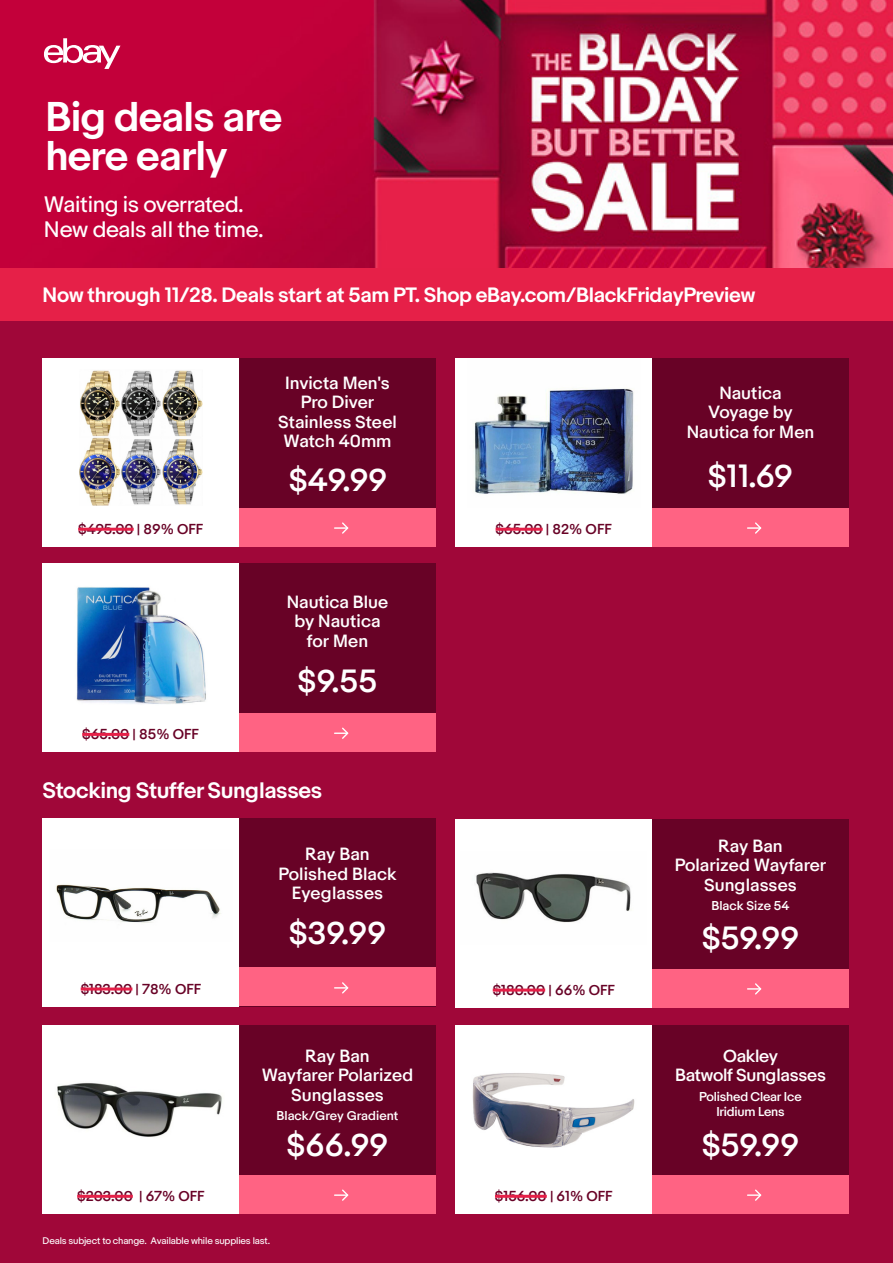
<style>
.page{position:relative;width:893px;height:1263px;background:#fff}
.page>*{position:absolute;margin:0;border:0;box-sizing:border-box;transform-origin:0 0}
.t1{font:600 39px/39px "Market Sans";letter-spacing:-.02em;color:#fff}
.t2{font:500 30px "Market Sans";letter-spacing:-.015em;color:#fff}
.t3{font:21px/25.5px "Market Sans";letter-spacing:-.02em;color:#fff}
.t4{font:600 21px "Market Sans";letter-spacing:-.02em;color:#fff}
.t5{font:600 19.5px "Market Sans";letter-spacing:-.02em;color:#fff}
.t6{font:500 16.5px/19.5px "Market Sans";color:#fff;text-align:center}
.t7{font:500 16.5px/19.5px "Market Sans";letter-spacing:-.02em;color:#fff;text-align:center}
.t8{font:500 13.5px "Market Sans";color:#680226}
.t9{font:500 12px "Market Sans";color:#fff}
.t10{font:500 12px/15px "Market Sans";letter-spacing:-.02em;color:#fff;text-align:center}
.t11{font:9px "Market Sans";letter-spacing:-.02em;color:#fff}
</style>
<div class="page">
<div style="left:0;top:279px;width:893px;height:984px;background:#a00739"></div>
<div style="left:0;top:268px;width:893px;height:53px;background:#e62048"></div>
<img style="left:0;top:0;width:893px;height:268px">
<svg style="left:44px;top:38px;width:76px;height:31px"></svg>
<div style="left:239px;top:358px;width:197px;height:188px;background:#680226"></div>
<div style="left:239px;top:508px;width:197px;height:38px;background:#ff6383"></div>
<svg style="left:335px;top:522px;width:13px;height:12px"></svg>
<div style="left:43px;top:358px;width:196px;height:188px;background:#fff"></div>
<img style="left:79px;top:370px;width:124px;height:135px">
<hr style="left:78px;top:528px;width:56px;height:3px;background:#e62048">
<div style="left:239px;top:1025px;width:197px;height:188px;background:#680226"></div>
<div style="left:239px;top:1175px;width:197px;height:38px;background:#ff6383"></div>
<svg style="left:335px;top:1189px;width:13px;height:12px"></svg>
<div style="left:43px;top:1025px;width:196px;height:188px;background:#fff"></div>
<img style="left:57px;top:1082px;width:165px;height:55px">
<hr style="left:77px;top:1195px;width:56px;height:3px;background:#e62048">
<div style="left:652px;top:358px;width:197px;height:188px;background:#680226"></div>
<div style="left:652px;top:508px;width:197px;height:38px;background:#ff6383"></div>
<svg style="left:748px;top:522px;width:13px;height:12px"></svg>
<div style="left:455px;top:358px;width:197px;height:188px;background:#fff"></div>
<img style="left:474px;top:388px;width:160px;height:106px">
<hr style="left:496px;top:528px;width:47px;height:3px;background:#e62048">
<div style="left:652px;top:1025px;width:197px;height:188px;background:#680226"></div>
<div style="left:652px;top:1175px;width:197px;height:38px;background:#ff6383"></div>
<svg style="left:748px;top:1189px;width:13px;height:12px"></svg>
<div style="left:455px;top:1025px;width:197px;height:188px;background:#fff"></div>
<img style="left:472px;top:1073px;width:163px;height:75px">
<hr style="left:495px;top:1195px;width:52px;height:3px;background:#e62048">
<div style="left:239px;top:563px;width:197px;height:189px;background:#680226"></div>
<div style="left:239px;top:713px;width:197px;height:39px;background:#ff6383"></div>
<svg style="left:335px;top:728px;width:13px;height:11px"></svg>
<div style="left:43px;top:563px;width:196px;height:189px;background:#fff"></div>
<img style="left:76px;top:587px;width:130px;height:117px">
<hr style="left:82px;top:733px;width:47px;height:3px;background:#e62048">
<div style="left:652px;top:819px;width:197px;height:188px;background:#680226"></div>
<div style="left:652px;top:969px;width:197px;height:38px;background:#ff6383"></div>
<svg style="left:748px;top:983px;width:13px;height:11px"></svg>
<div style="left:455px;top:819px;width:197px;height:188px;background:#fff"></div>
<img style="left:475px;top:872px;width:156px;height:51px">
<hr style="left:493px;top:988px;width:52px;height:3px;background:#e62048">
<div style="left:239px;top:818px;width:197px;height:188px;background:#680226"></div>
<div style="left:239px;top:968px;width:197px;height:38px;background:#ff6383"></div>
<svg style="left:335px;top:982px;width:13px;height:11px"></svg>
<div style="left:43px;top:818px;width:196px;height:188px;background:#fff"></div>
<img style="left:56px;top:884px;width:165px;height:39px">
<hr style="left:81px;top:987px;width:51px;height:3px;background:#e62048">
<h1 class="t1" style="left:45px;top:99px;width:238px">Big deals are here early</h1>
<p class="t3" style="left:44px;top:192px;width:221px">Waiting is overrated.<br>New deals all the time.</p>
<p class="t5" style="left:43px;top:283px;width:714px">Now through 11/28. Deals start at 5am PT. Shop eBay.com/BlackFridayPreview</p>
<p class="t6" style="left:278px;top:374px;width:120px">Invicta Men's<br>Pro Diver<br>Stainless Steel<br>Watch 40mm</p>
<p class="t6" style="left:687px;top:383px;width:129px">Nautica<br>Voyage by<br>Nautica for Men</p>
<p class="t8" style="left:78px;top:521px;width:127px">$495.00 | 89% OFF</p>
<p class="t8" style="left:82px;top:726px;width:118px">$65.00 | 85% OFF</p>
<h2 class="t2" style="left:289px;top:462px;width:100px">$49.99</h2>
<h2 class="t2" style="left:708px;top:458px;width:87px">$11.69</h2>
<p class="t6" style="left:287px;top:592px;width:103px">Nautica Blue by Nautica for Men</p>
<h2 class="t2" style="left:298px;top:663px;width:81px">$9.55</h2>
<p class="t8" style="left:496px;top:521px;width:118px">$65.00 | 82% OFF</p>
<p class="t4" style="left:43px;top:778px;width:281px">Stocking Stuffer Sunglasses</p>
<p class="t6" style="left:278px;top:845px;width:120px">Ray Ban<br>Polished Black<br>Eyeglasses</p>
<p class="t8" style="left:81px;top:980px;width:122px">$183.00 | 78% OFF</p>
<p class="t8" style="left:77px;top:1188px;width:129px">$203.00 | 67% OFF</p>
<h2 class="t2" style="left:289px;top:915px;width:99px">$39.99</h2>
<p class="t6" style="left:262px;top:1047px;width:153px">Ray Ban<br>Wayfarer Polarized<br>Sunglasses</p>
<p class="t9" style="left:277px;top:1108px;width:123px">Black/Grey Gradient</p>
<h2 class="t2" style="left:287px;top:1127px;width:103px">$66.99</h2>
<p class="t11" style="left:43px;top:1235px;width:229px">Deals subject to change. Available while supplies last.</p>
<p class="t8" style="left:493px;top:981px;width:124px">$180.00 | 66% OFF</p>
<p class="t8" style="left:495px;top:1188px;width:119px">$156.00 | 61% OFF</p>
<p class="t6" style="left:675px;top:836px;width:153px">Ray Ban<br>Polarized Wayfarer<br>Sunglasses</p>
<p class="t9" style="left:711px;top:898px;width:80px">Black Size 54</p>
<h2 class="t2" style="left:702px;top:920px;width:99px">$59.99</h2>
<p class="t7" style="left:675px;top:1047px;width:152px">Oakley<br>Batwolf Sunglasses</p>
<p class="t10" style="left:699px;top:1089px;width:104px">Polished Clear Ice<br>Iridium Lens</p>
<h2 class="t2" style="left:702px;top:1127px;width:99px">$59.99</h2>
</div>
